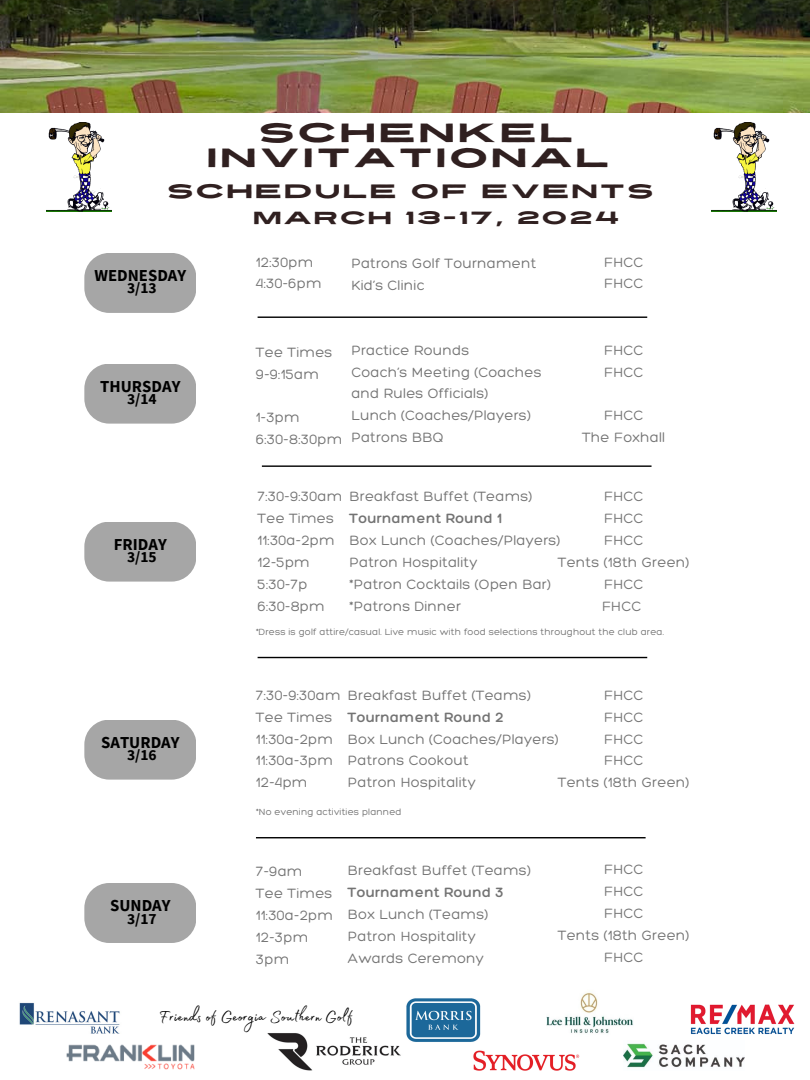
<style>
.page{position:relative;width:810px;height:1080px;background:#fff}
.page>*{position:absolute;margin:0;border:0;box-sizing:border-box;transform-origin:0 0}
.t1{font:expanded 26.5px/24.9px "Revive 80";letter-spacing:.12em;color:#302020}
.t2{font:20.19px "Madelyn Fill";letter-spacing:.015em;color:#000}
.t3{font:expanded 19.44px "Revive 80";letter-spacing:.12em;color:#302020}
.t4{font:expanded 17.62px "Revive 80";letter-spacing:.12em;color:#302020}
.t5{font:700 16.69px "Source Sans Pro";color:#000}
.t6{font:700 15.44px "Source Sans Pro";color:#000}
.t7{font:300 14.62px/21.9px "Hero";letter-spacing:.015em;color:#737373}
.t8{font:300 14.62px "Hero";letter-spacing:.015em;color:#737373}
.t9{font:300 9.75px "Hero";letter-spacing:.015em;color:#737373}
</style>
<div class="page">
<div style="left:84px;top:253px;width:112px;height:60px;background:#a6a6a6;border-radius:25px"></div>
<img style="left:0;top:0;width:810px;height:112px">
<hr style="left:258px;top:317px;width:389px;height:1px;background:#000">
<hr style="left:258px;top:657px;width:389px;height:1px;background:#000">
<hr style="left:262px;top:465px;width:390px;height:2px;background:#000">
<hr style="left:256px;top:837px;width:390px;height:1px;background:#000">
<div style="left:84px;top:364px;width:112px;height:60px;background:#a6a6a6;border-radius:25px"></div>
<div style="left:84px;top:522px;width:112px;height:60px;background:#a6a6a6;border-radius:25px"></div>
<div style="left:84px;top:720px;width:112px;height:60px;background:#a6a6a6;border-radius:25px"></div>
<div style="left:84px;top:883px;width:112px;height:60px;background:#a6a6a6;border-radius:25px"></div>
<img style="left:473px;top:1050px;width:106px;height:21px">
<img style="left:267px;top:1033px;width:134px;height:37px">
<img style="left:19px;top:1002px;width:101px;height:32px">
<img style="left:712px;top:123px;width:65px;height:89px">
<img style="left:47px;top:123px;width:65px;height:89px">
<img style="left:546px;top:992px;width:87px;height:42px">
<img style="left:406px;top:998px;width:74px;height:44px">
<img style="left:66px;top:1044px;width:129px;height:26px">
<img style="left:624px;top:1043px;width:120px;height:25px">
<img style="left:691px;top:1004px;width:104px;height:31px">
<p class="t1" style="left:207px;top:119px;width:404px;text-indent:52px">SCHENKEL<br>INVITATIONAL</p>
<p class="t3" style="left:167px;top:176px;width:488px">SCHEDULE OF EVENTS</p>
<h4 class="t5" style="left:94px;top:265px;width:93px">WEDNESDAY</h4>
<h4 class="t6" style="left:127px;top:278px;width:31px">3/13</h4>
<p class="t5" style="left:100px;top:376px;width:82px">THURSDAY</p>
<p class="t6" style="left:127px;top:389px;width:31px">3/14</p>
<p class="t5" style="left:114px;top:534px;width:54px">FRIDAY</p>
<p class="t6" style="left:127px;top:547px;width:31px">3/15</p>
<p class="t5" style="left:101px;top:732px;width:80px">SATURDAY</p>
<p class="t6" style="left:127px;top:745px;width:31px">3/16</p>
<p class="t5" style="left:110px;top:895px;width:62px">SUNDAY</p>
<p class="t6" style="left:127px;top:908px;width:31px">3/17</p>
<h6 class="t4" style="left:253px;top:204px;width:368px">MARCH 13-17, 2024</h6>
<p class="t7" style="left:256px;top:250px;width:59px">12:30pm</p>
<p class="t7" style="left:256px;top:272px;width:67px">4:30-6pm</p>
<p class="t7" style="left:351px;top:252px;width:187px">Patrons Golf Tournament</p>
<p class="t7" style="left:351px;top:274px;width:75px">Kid’s Clinic</p>
<h1 class="t7" style="left:256px;top:341px;width:78px">Tee Times</h1>
<p class="t7" style="left:256px;top:362px;width:65px">9-9:15am</p>
<p class="t7" style="left:256px;top:406px;width:45px">1-3pm</p>
<h2 class="t7" style="left:256px;top:428px;width:88px">6:30-8:30pm</h2>
<p class="t7" style="left:351px;top:339px;width:119px">Practice Rounds</p>
<p class="t7" style="left:351px;top:360px;width:192px">Coach’s Meeting (Coaches and Rules Officials)</p>
<p class="t7" style="left:351px;top:404px;width:181px">Lunch (Coaches/Players)</p>
<p class="t7" style="left:351px;top:426px;width:94px">Patrons BBQ</p>
<p class="t7" style="left:604px;top:250px;width:41px">FHCC<br>FHCC</p>
<p class="t7" style="left:604px;top:339px;width:41px">FHCC<br>FHCC</p>
<p class="t7" style="left:604px;top:404px;width:41px">FHCC</p>
<p class="t7" style="left:582px;top:426px;width:85px">The Foxhall</p>
<p class="t7" style="left:350px;top:485px;width:184px">Breakfast Buffet (Teams)</p>
<p class="t8" style="left:350px;top:509px;width:154px">Tournament Round 1</p>
<p class="t7" style="left:350px;top:529px;width:212px">Box Lunch (Coaches/Players)</p>
<p class="t7" style="left:350px;top:551px;width:129px">Patron Hospitality</p>
<p class="t7" style="left:350px;top:573px;width:203px">*Patron Cocktails (Open Bar)</p>
<p class="t7" style="left:350px;top:595px;width:113px">*Patrons Dinner</p>
<p class="t7" style="left:258px;top:485px;width:86px">7:30-9:30am</p>
<h4 class="t7" style="left:258px;top:507px;width:78px">Tee Times</h4>
<p class="t7" style="left:258px;top:529px;width:79px">11:30a-2pm</p>
<p class="t7" style="left:258px;top:551px;width:54px">12-5pm</p>
<p class="t7" style="left:258px;top:573px;width:51px">5:30-7p</p>
<p class="t7" style="left:258px;top:595px;width:69px">6:30-8pm</p>
<p class="t9" style="left:256px;top:626px;width:410px">*Dress is golf attire/casual. Live music with food selections throughout the club area.</p>
<p class="t7" style="left:604px;top:485px;width:41px">FHCC</p>
<p class="t7" style="left:604px;top:507px;width:41px">FHCC</p>
<p class="t7" style="left:604px;top:529px;width:41px">FHCC</p>
<p class="t7" style="left:558px;top:551px;width:133px">Tents (18th Green)</p>
<p class="t7" style="left:604px;top:573px;width:41px">FHCC</p>
<p class="t7" style="left:602px;top:595px;width:41px">FHCC</p>
<p class="t7" style="left:256px;top:684px;width:86px">7:30-9:30am</p>
<p class="t7" style="left:256px;top:706px;width:78px">Tee Times</p>
<p class="t7" style="left:256px;top:727px;width:79px">11:30a-2pm</p>
<p class="t7" style="left:256px;top:749px;width:79px">11:30a-3pm</p>
<p class="t7" style="left:256px;top:771px;width:53px">12-4pm</p>
<p class="t7" style="left:348px;top:684px;width:184px">Breakfast Buffet (Teams)</p>
<p class="t8" style="left:348px;top:708px;width:157px">Tournament Round 2</p>
<p class="t7" style="left:348px;top:727px;width:212px">Box Lunch (Coaches/Players)</p>
<p class="t7" style="left:348px;top:749px;width:122px">Patrons Cookout</p>
<p class="t7" style="left:348px;top:771px;width:129px">Patron Hospitality</p>
<p class="t7" style="left:604px;top:684px;width:41px">FHCC</p>
<p class="t7" style="left:604px;top:706px;width:41px">FHCC</p>
<p class="t7" style="left:604px;top:727px;width:41px">FHCC</p>
<p class="t7" style="left:604px;top:749px;width:41px">FHCC</p>
<p class="t7" style="left:558px;top:771px;width:133px">Tents (18th Green)</p>
<p class="t9" style="left:256px;top:806px;width:147px">*No evening activities planned</p>
<p class="t7" style="left:256px;top:860px;width:48px">7-9am</p>
<p class="t7" style="left:256px;top:882px;width:78px">Tee Times</p>
<p class="t7" style="left:256px;top:904px;width:79px">11:30a-2pm</p>
<p class="t7" style="left:256px;top:926px;width:54px">12-3pm</p>
<p class="t7" style="left:256px;top:948px;width:35px">3pm</p>
<p class="t7" style="left:348px;top:859px;width:184px">Breakfast Buffet (Teams)</p>
<p class="t8" style="left:348px;top:883px;width:157px">Tournament Round 3</p>
<p class="t7" style="left:348px;top:903px;width:142px">Box Lunch (Teams)</p>
<p class="t7" style="left:348px;top:925px;width:129px">Patron Hospitality</p>
<p class="t7" style="left:348px;top:947px;width:138px">Awards Ceremony</p>
<h4 class="t7" style="left:604px;top:858px;width:41px">FHCC</h4>
<p class="t7" style="left:604px;top:880px;width:41px">FHCC</p>
<p class="t7" style="left:604px;top:902px;width:41px">FHCC</p>
<h3 class="t7" style="left:558px;top:924px;width:133px">Tents (18th Green)</h3>
<p class="t7" style="left:604px;top:946px;width:41px">FHCC</p>
<p class="t2" style="left:159px;top:1002px;width:195px">Friends of Georgia Southern Golf</p>
</div>
